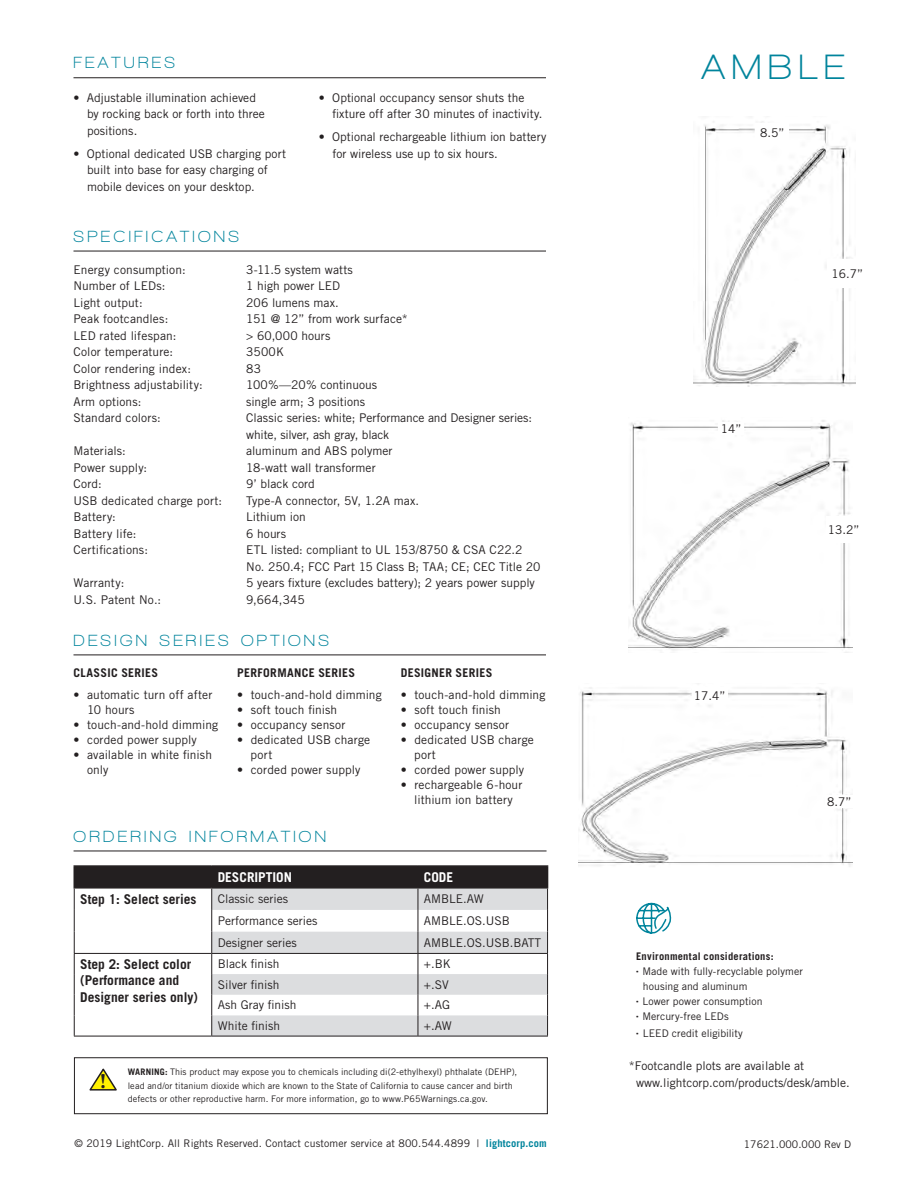
<style>
.page{position:relative;width:918px;height:1188px;background:#fff}
.page>*{position:absolute;margin:0;border:0;box-sizing:border-box;transform-origin:0 0}
.t1{font:700 36px "Walkway";letter-spacing:.2em;color:#00849c}
.t2{font:700 21px "Minion Pro";color:#231f20}
.t3{font:700 16.5px "Walkway";letter-spacing:.2em;color:#00849c}
.t4{font:700 13.5px/16.2px "Trade Gothic LT Std";color:#231f20}
.t5{font:700 13.5px "Trade Gothic LT Std";color:#fff}
.t6{font:12px/16.5px "Trade Gothic LT Std";color:#231f20}
.t7{font:700 12px "Trade Gothic LT Std";letter-spacing:.025em;color:#231f20}
.t8{font:10.5px/15px "Trade Gothic LT Std";letter-spacing:.01em;color:#231f20}
.t9{font:700 10.5px "Trade Gothic LT Std";letter-spacing:.025em;color:#231f20}
.t10{font:9px/13.5px "Trade Gothic LT Std";letter-spacing:.01em;color:#231f20}
.s1{font-weight:700}
.s2{font-weight:700;color:#00849c}
.s3{font-family:"Walkway";font-weight:700}
</style>
<div class="page">
<img style="left:578px;top:687px;width:274px;height:180px">
<div style="left:692px;top:687px;width:36px;height:16px;background:#fff"></div>
<div style="left:825px;top:795px;width:29px;height:13px;background:#fff"></div>
<svg style="left:636px;top:902px;width:35px;height:32px"></svg>
<img style="left:628px;top:420px;width:224px;height:233px">
<div style="left:718px;top:422px;width:26px;height:13px;background:#fff"></div>
<div style="left:826px;top:517px;width:35px;height:26px;background:#fff"></div>
<img style="left:694px;top:121px;width:161px;height:265px">
<div style="left:756px;top:123px;width:33px;height:19px;background:#fff"></div>
<div style="left:827px;top:260px;width:41px;height:28px;background:#fff"></div>
<hr style="left:74px;top:77px;width:472px;height:1px;background:#231f20">
<hr style="left:74px;top:251px;width:472px;height:1px;background:#231f20">
<hr style="left:74px;top:655px;width:472px;height:1px;background:#231f20">
<hr style="left:74px;top:851px;width:473px;height:1px;background:#231f20">
<hr style="left:74px;top:865px;width:138px;height:2px;background:#231f20">
<hr style="left:212px;top:865px;width:206px;height:2px;background:#231f20">
<hr style="left:418px;top:865px;width:130px;height:2px;background:#231f20">
<svg style="left:74px;top:866px;width:474px;height:170px"></svg>
<hr style="left:74px;top:1036px;width:138px;height:1px;background:#231f20">
<hr style="left:212px;top:1036px;width:206px;height:1px;background:#231f20">
<hr style="left:418px;top:1036px;width:130px;height:1px;background:#231f20">
<div style="left:74px;top:1058px;width:474px;height:56px;border:1px solid #231f20"></div>
<svg style="left:89px;top:1068px;width:28px;height:23px"></svg>
<h3 class="t3" style="left:74px;top:54px;width:103px">FEATURES</h3>
<p class="t6" style="left:87px;top:89px;width:179px;text-indent:-14px">• Adjustable illumination achieved by rocking back or forth into three positions.</p>
<p class="t6" style="left:87px;top:145px;width:201px;text-indent:-14px">• Optional dedicated USB charging port built into base for easy charging of mobile devices on your desktop.</p>
<h3 class="t3" style="left:74px;top:227px;width:167px">SPECIFICATIONS</h3>
<p class="t6" style="left:332px;top:89px;width:212px;text-indent:-14px">• Optional occupancy sensor shuts the fixture off after 30 minutes of inactivity.</p>
<p class="t6" style="left:332px;top:129px;width:215px;text-indent:-14px">• Optional rechargeable lithium ion battery for wireless use up to six hours.</p>
<p class="t6" style="left:74px;top:261px;width:131px">Energy consumption:<br>Number of LEDs:<br>Light output:<br>Peak footcandles:<br>LED rated lifespan:<br>Color temperature:<br>Color rendering index:<br>Brightness adjustability:<br>Arm options:<br>Standard colors:</p>
<p class="t6" style="left:74px;top:442px;width:150px">Materials:<br>Power supply:<br>Cord:<br>USB dedicated charge port:<br>Battery:<br>Battery life:<br>Certifications:</p>
<p class="t6" style="left:74px;top:574px;width:89px">Warranty:<br>U.S. Patent No.:</p>
<p class="t6" style="left:246px;top:261px;width:296px">3-11.5 system watts<br>1 high power LED<br>206 lumens max.<br>151 @ 12” from work surface*<br>&gt; 60,000 hours<br>3500K<br>83<br>100%—20% continuous<br>single arm; 3 positions<br>Classic series: white; Performance and Designer series: white, silver, ash gray, black<br>aluminum and ABS polymer<br>18-watt wall transformer<br>9’ black cord<br>Type-A connector, 5V, 1.2A max.<br>Lithium ion<br>6 hours<br>ETL listed: compliant to UL 153/8750 &amp; CSA C22.2<br>No. 250.4; FCC Part 15 Class B; TAA; CE; CEC Title 20<br>5 years fixture (excludes battery); 2 years power supply<br>9,664,345</p>
<h3 class="t3" style="left:74px;top:631px;width:257px">DESIGN SERIES OPTIONS</h3>
<p class="t7" style="left:74px;top:665px;width:86px">CLASSIC SERIES</p>
<p class="t6" style="left:87px;top:687px;width:127px;line-height:15px;text-indent:-14px">• automatic turn off after<br>10 hours</p>
<p class="t6" style="left:74px;top:716px;width:146px">• touch-and-hold dimming</p>
<p class="t6" style="left:74px;top:731px;width:125px">• corded power supply</p>
<p class="t6" style="left:87px;top:747px;width:127px;line-height:15px;text-indent:-14px">• available in white finish only</p>
<p class="t7" style="left:237px;top:665px;width:120px">PERFORMANCE SERIES</p>
<p class="t6" style="left:237px;top:686px;width:146px">• touch-and-hold dimming</p>
<p class="t6" style="left:237px;top:701px;width:102px">• soft touch finish</p>
<p class="t6" style="left:237px;top:716px;width:110px">• occupancy sensor</p>
<p class="t6" style="left:251px;top:732px;width:121px;line-height:15px;text-indent:-14px">• dedicated USB charge port</p>
<p class="t6" style="left:237px;top:761px;width:125px">• corded power supply</p>
<p class="t7" style="left:401px;top:665px;width:93px">DESIGNER SERIES</p>
<p class="t6" style="left:401px;top:686px;width:146px">• touch-and-hold dimming</p>
<p class="t6" style="left:401px;top:701px;width:102px">• soft touch finish</p>
<p class="t6" style="left:401px;top:716px;width:110px">• occupancy sensor</p>
<p class="t6" style="left:414px;top:732px;width:121px;line-height:15px;text-indent:-14px">• dedicated USB charge port</p>
<p class="t6" style="left:401px;top:761px;width:125px">• corded power supply</p>
<p class="t6" style="left:401px;top:777px;width:123px;line-height:15px;text-align:center">• rechargeable 6-hour lithium ion battery</p>
<h3 class="t3" style="left:74px;top:827px;width:254px">ORDERING INFORMATION</h3>
<p class="t5" style="left:218px;top:869px;width:76px">DESCRIPTION</p>
<p class="t5" style="left:424px;top:869px;width:31px">CODE</p>
<p class="t4" style="left:80px;top:891px;width:118px">Step 1: Select series</p>
<p class="t6" style="left:218px;top:891px;width:72px">Classic series</p>
<p class="t6" style="left:424px;top:891px;width:61px">AMBLE.AW</p>
<p class="t6" style="left:218px;top:912px;width:101px">Performance series</p>
<p class="t6" style="left:424px;top:912px;width:87px">AMBLE.OS.USB</p>
<p class="t6" style="left:218px;top:934px;width:80px">Designer series</p>
<p class="t6" style="left:424px;top:934px;width:119px">AMBLE.OS.USB.BATT</p>
<p class="t4" style="left:80px;top:956px;width:119px">Step 2: Select color (Performance and<br>Designer series only)</p>
<p class="t6" style="left:218px;top:955px;width:63px">Black finish</p>
<p class="t6" style="left:424px;top:955px;width:28px">+.BK</p>
<p class="t6" style="left:218px;top:976px;width:63px">Silver finish</p>
<p class="t6" style="left:424px;top:976px;width:26px">+.SV</p>
<p class="t6" style="left:218px;top:997px;width:80px">Ash Gray finish</p>
<p class="t6" style="left:424px;top:997px;width:28px">+.AG</p>
<p class="t6" style="left:218px;top:1017px;width:64px">White finish</p>
<p class="t6" style="left:424px;top:1017px;width:29px">+.AW</p>
<h2 class="t2" style="left:100px;top:1066px;width:7px">!</h2>
<p class="t10" style="left:128px;top:1065px;width:391px"><span class="s1">WARNING:</span> This product may expose you to chemicals including di(2-ethylhexyl) phthalate (DEHP), lead and/or titanium dioxide which are known to the State of California to cause cancer and birth defects or other reproductive harm. For more information, go to www.P65Warnings.ca.gov.</p>
<p class="t8" style="left:75px;top:1136px;width:474px">© 2019 LightCorp. All Rights Reserved. Contact customer service at 800.544.4899 | <span class="s2">lightcorp.com</span></p>
<h1 class="t1" style="left:702px;top:48px;width:144px">AMBLE</h1>
<p class="t6" style="left:760px;top:124px;width:26px">8.5”</p>
<p class="t6" style="left:831px;top:266px;width:33px">16.7”</p>
<p class="t6" style="left:721px;top:420px;width:22px">14”</p>
<p class="t6" style="left:828px;top:521px;width:33px">13.2”</p>
<p class="t6" style="left:694px;top:687px;width:33px">17.4”</p>
<p class="t6" style="left:827px;top:793px;width:26px">8.7”</p>
<p class="t9" style="left:636px;top:950px;width:139px">Environmental considerations:</p>
<p class="t8" style="left:643px;top:964px;width:161px;text-indent:-7px"><span class="s3">•</span> Made with fully-recyclable polymer housing and aluminum</p>
<p class="t8" style="left:636px;top:994px;width:128px"><span class="s3">•</span> Lower power consumption</p>
<p class="t8" style="left:636px;top:1009px;width:94px"><span class="s3">•</span> Mercury-free LEDs</p>
<p class="t8" style="left:636px;top:1025px;width:108px"><span class="s3">•</span> LEED credit eligibility</p>
<p class="t6" style="left:636px;top:1057px;width:215px;text-indent:-7px">*Footcandle plots are available at www.lightcorp.com/products/desk/amble.</p>
<p class="t8" style="left:744px;top:1136px;width:109px">17621.000.000 Rev D</p>
</div>
